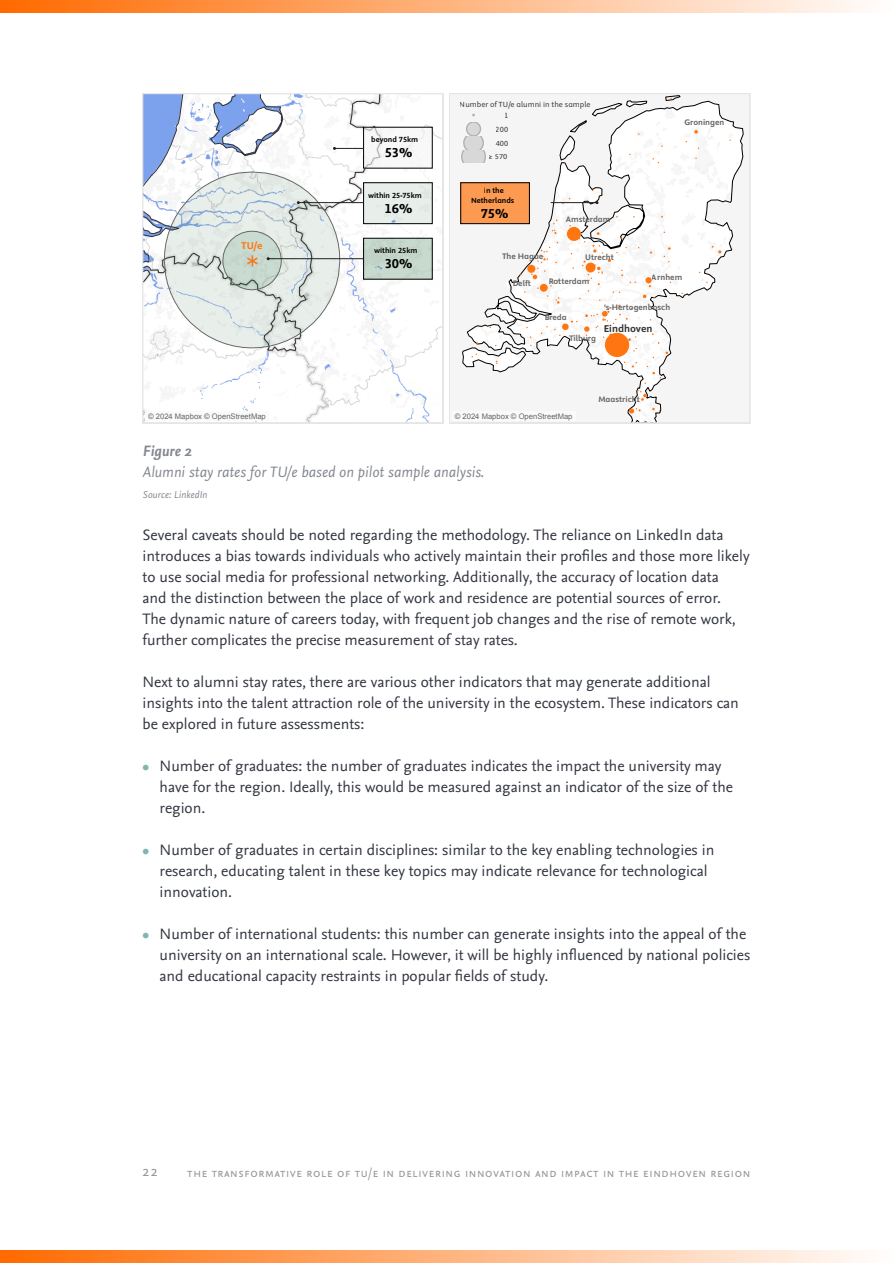
<style>
.page{position:relative;width:893px;height:1263px;background:#fff}
.page>*{position:absolute;margin:0;border:0;box-sizing:border-box;transform-origin:0 0}
.Platte_tekst{font:15.75px/21px "Nexus Sans Pro";color:#323640}
.Platte_tekst_bulets{font:15.75px/21px "Nexus Sans Pro";color:#323640}
.Bijschrift{font:italic 15.75px "Nexus Sans Pro";color:#858891}
.Bijschrift_kopje{font:italic 700 15.75px "Nexus Sans Pro";color:#858891}
.t1{font:15px "Nexus Sans Pro";color:#939598}
.t2{font:700 14.55px "Elsevier Sans";color:#000}
.t3{font:12.75px "Nexus Sans Pro";letter-spacing:.05em;color:#939598}
.t4{font:700 11.1px "Elsevier Sans";color:#333}
.t5{font:700 11.1px "Elsevier Sans";color:#ff750f}
.Bijschrift_source{font:italic 10.5px "Nexus Sans Pro";color:#858891}
.t6{font:700 9px "Elsevier Sans";color:#666}
.t7{font:700 8.4px/9.8px "Elsevier Sans";color:#000;text-align:center}
.t8{font:8.4px/14px "Elsevier Sans";color:#333}
.t9{font:7.65px "Arial";color:#666}
.s1{font-weight:700;color:#7fb7b0}
</style>
<div class="page">
<svg style="left:0;top:0;width:862px;height:13px"></svg>
<svg style="left:0;top:1250px;width:862px;height:13px"></svg>
<svg style="left:466px;top:101px;width:278px;height:322px"></svg>
<svg style="left:652px;top:408px;width:8px;height:4px"></svg>
<svg style="left:712px;top:246px;width:9px;height:7px"></svg>
<svg style="left:599px;top:95px;width:88px;height:69px"></svg>
<svg style="left:562px;top:198px;width:8px;height:6px"></svg>
<hr style="left:449px;top:94px;width:1px;height:329px;background:#e6e6e6">
<hr style="left:749px;top:94px;width:1px;height:329px;background:#e6e6e6">
<hr style="left:449px;top:94px;width:301px;height:1px;background:#e6e6e6">
<hr style="left:449px;top:423px;width:301px;height:1px;background:#e6e6e6">
<svg style="left:561px;top:211px;width:61px;height:5px"></svg>
<div style="left:597px;top:298px;width:92px;height:20px;background:#f5f5f5"></div>
<div style="left:645px;top:268px;width:49px;height:20px;background:#fff"></div>
<svg style="left:462px;top:216px;width:209px;height:168px"></svg>
<svg style="left:564px;top:330px;width:42px;height:17px"></svg>
<svg style="left:623px;top:410px;width:18px;height:3px"></svg>
<svg style="left:593px;top:391px;width:61px;height:17px"></svg>
<svg style="left:694px;top:133px;width:13px;height:1px"></svg>
<div style="left:673px;top:112px;width:67px;height:20px;background:#fff"></div>
<div style="left:452px;top:411px;width:123px;height:10px;background:#fafafa"></div>
<img style="left:144px;top:95px;width:299px;height:328px">
<svg style="left:144px;top:95px;width:249px;height:257px"></svg>
<div style="left:168px;top:165px;width:7px;height:7px;background:#f5f5f5;border-radius:50%"></div>
<div style="left:180px;top:135px;width:7px;height:7px;background:#f5f5f5;border-radius:50%"></div>
<div style="left:288px;top:157px;width:7px;height:7px;background:#f5f5f5;border-radius:50%"></div>
<div style="left:201px;top:135px;width:7px;height:7px;background:#f5f5f5;border-radius:50%"></div>
<div style="left:240px;top:165px;width:7px;height:7px;background:#f5f5f5;border-radius:50%"></div>
<hr style="left:143px;top:94px;width:1px;height:329px;background:#e6e6e6">
<hr style="left:443px;top:94px;width:1px;height:329px;background:#e6e6e6">
<hr style="left:143px;top:94px;width:300px;height:1px;background:#e6e6e6">
<hr style="left:143px;top:423px;width:300px;height:1px;background:#e6e6e6">
<div style="left:145px;top:411px;width:123px;height:10px;background:#fafafa"></div>
<div style="left:459px;top:98px;width:140px;height:66px;background:#f5f5f5"></div>
<svg style="left:461px;top:123px;width:25px;height:40px"></svg>
<div style="left:363px;top:238px;width:70px;height:41px;background:#c6d7cc"></div>
<div style="left:363px;top:238px;width:70px;height:41px;border:1px solid #000"></div>
<div style="left:363px;top:182px;width:70px;height:42px;background:#e8efeb"></div>
<div style="left:363px;top:182px;width:70px;height:42px;border:1px solid #000"></div>
<div style="left:363px;top:127px;width:70px;height:41px;background:#f5f5f5"></div>
<div style="left:363px;top:127px;width:70px;height:41px;border:1px solid #000"></div>
<div style="left:460px;top:182px;width:70px;height:42px;background:#fc9a52"></div>
<div style="left:460px;top:182px;width:70px;height:42px;border:1px solid #000"></div>
<svg style="left:333px;top:147px;width:30px;height:3px"></svg>
<hr style="left:298px;top:202px;width:65px;height:1px;background:#231f20">
<hr style="left:551px;top:202px;width:46px;height:1px;background:#231f20">
<hr style="left:268px;top:258px;width:95px;height:1px;background:#231f20">
<svg style="left:143px;top:171px;width:197px;height:178px"></svg>
<p class="t5" style="left:241px;top:239px;width:23px">TU/e</p>
<p class="t9" style="left:148px;top:411px;width:119px">© 2024 Mapbox © OpenStreetMap</p>
<p class="t7" style="left:371px;top:135px;width:48px">beyond 75km</p>
<p class="t2" style="left:384px;top:145px;width:29px">53%</p>
<p class="t7" style="left:368px;top:190px;width:55px">within 25-75km</p>
<p class="t2" style="left:385px;top:200px;width:29px">16%</p>
<p class="t7" style="left:374px;top:246px;width:45px">within 25km</p>
<p class="t2" style="left:384px;top:256px;width:29px">30%</p>
<p class="t8" style="left:505px;top:99px;width:87px;line-height:11.1px;text-indent:-45px">Number of TU/e alumni in the sample<br>1</p>
<p class="t8" style="left:489px;top:122px;width:21px;text-align:right">200<br>400<br>≥ 570</p>
<p class="t7" style="left:471px;top:185px;width:45px">in the<br>Netherlands</p>
<p class="t2" style="left:480px;top:205px;width:29px">75%</p>
<p class="t6" style="left:566px;top:214px;width:46px">Amsterdam</p>
<p class="t6" style="left:585px;top:252px;width:30px">Utrecht</p>
<p class="t6" style="left:548px;top:276px;width:42px">Rotterdam</p>
<p class="t6" style="left:502px;top:251px;width:43px">The Hague</p>
<p class="t6" style="left:512px;top:278px;width:20px">Delft</p>
<p class="t6" style="left:684px;top:117px;width:41px">Groningen</p>
<p class="t6" style="left:652px;top:272px;width:32px">Arnhem</p>
<p class="t6" style="left:544px;top:312px;width:24px">Breda</p>
<p class="t6" style="left:569px;top:333px;width:28px">Tilburg</p>
<p class="t6" style="left:604px;top:302px;width:68px">'s-Hertogenbosch</p>
<p class="t4" style="left:604px;top:322px;width:50px">Eindhoven</p>
<p class="t9" style="left:455px;top:411px;width:119px">© 2024 Mapbox © OpenStreetMap</p>
<p class="t6" style="left:598px;top:394px;width:43px">Maastricht</p>
<p class="Bijschrift_kopje" style="left:143px;top:439px;width:50px">Figure 2</p>
<p class="Bijschrift" style="left:143px;top:460px;width:343px">Alumni stay rates for TU/e based on pilot sample analysis.</p>
<p class="Bijschrift_source" style="left:143px;top:487px;width:66px">Source: LinkedIn</p>
<p class="Platte_tekst" style="left:143px;top:524px;width:608px">Several caveats should be noted regarding the methodology. The reliance on LinkedIn data introduces a bias towards individuals who actively maintain their profiles and those more likely to use social media for professional networking. Additionally, the accuracy of location data<br>and the distinction between the place of work and residence are potential sources of error.<br>The dynamic nature of careers today, with frequent job changes and the rise of remote work, further complicates the precise measurement of stay rates.</p>
<p class="Platte_tekst" style="left:143px;top:671px;width:598px">Next to alumni stay rates, there are various other indicators that may generate additional insights into the talent attraction role of the university in the ecosystem. These indicators can be explored in future assessments:</p>
<p class="Platte_tekst" style="left:160px;top:755px;width:575px;text-indent:-17px"><span class="s1">•</span> Number of graduates: the number of graduates indicates the impact the university may have for the region. Ideally, this would be measured against an indicator of the size of the region.</p>
<p class="Platte_tekst" style="left:160px;top:839px;width:556px;text-indent:-17px"><span class="s1">•</span> Number of graduates in certain disciplines: similar to the key enabling technologies in research, educating talent in these key topics may indicate relevance for technological innovation.</p>
<p class="Platte_tekst_bulets" style="left:160px;top:923px;width:592px;text-indent:-17px"><span class="s1">•</span> Number of international students: this number can generate insights into the appeal of the university on an international scale. However, it will be highly influenced by national policies and educational capacity restraints in popular fields of study.</p>
<p class="t1" style="left:143px;top:1160px;width:17px">22</p>
<p class="t3" style="left:187px;top:1163px;width:565px">the transformative role of tu/e in delivering innovation and impact in the eindhoven region</p>
</div>
